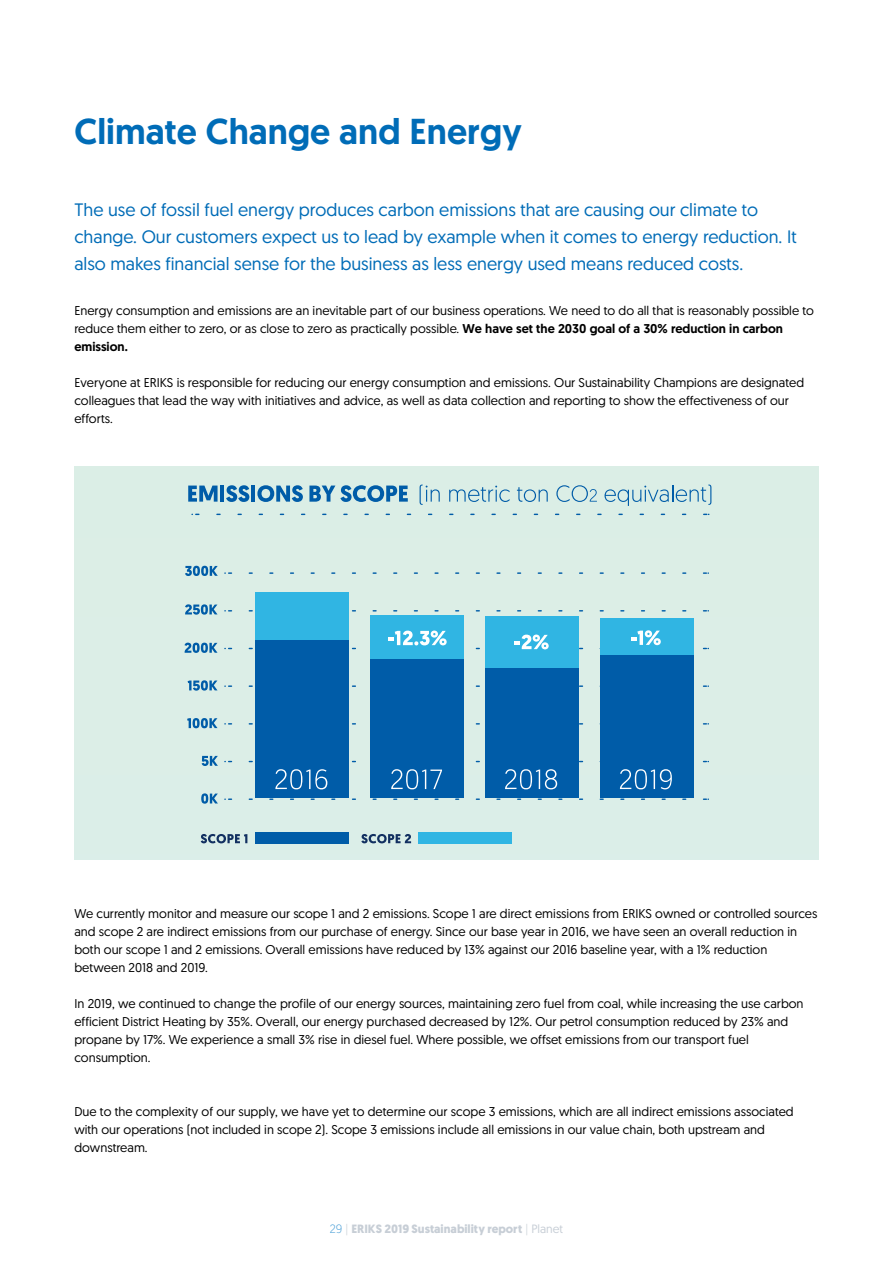
<style>
.page{position:relative;width:893px;height:1263px;background:#fff}
.page>*{position:absolute;margin:0;border:0;box-sizing:border-box;transform-origin:0 0}
.t1{font:500 36px "Geomanist Word";color:#006cb7}
.t2{font:18px/27px "Geomanist Word";color:#006cb7}
.t3{font:12.75px/18px "Geomanist Word";color:#000}
.t4{font:700 12px "Geomanist";color:#c7ced6}
.s1{font-weight:500}
.s2{font-weight:300;color:#469dd6}
.s3{font-weight:300}
.s4{font-weight:400}
</style>
<div class="page">
<div style="left:74px;top:466px;width:745px;height:394px;background:#dceee7"></div>
<svg style="left:192px;top:514px;width:518px;height:1px"></svg>
<svg style="left:225px;top:798px;width:484px;height:2px"></svg>
<svg style="left:188px;top:486px;width:30px;height:16px"></svg>
<hr style="left:220px;top:486px;width:4px;height:16px;background:#005ca8">
<svg style="left:226px;top:485px;width:23px;height:17px"></svg>
<hr style="left:251px;top:486px;width:4px;height:16px;background:#005ca8">
<svg style="left:257px;top:485px;width:46px;height:17px"></svg>
<svg style="left:309px;top:485px;width:99px;height:17px"></svg>
<svg style="left:420px;top:484px;width:20px;height:21px"></svg>
<svg style="left:449px;top:486px;width:61px;height:16px"></svg>
<svg style="left:517px;top:487px;width:31px;height:15px"></svg>
<svg style="left:556px;top:485px;width:41px;height:17px"></svg>
<svg style="left:604px;top:484px;width:107px;height:22px"></svg>
<svg style="left:201px;top:793px;width:17px;height:11px"></svg>
<svg style="left:225px;top:761px;width:484px;height:1px"></svg>
<svg style="left:202px;top:756px;width:16px;height:10px"></svg>
<svg style="left:225px;top:723px;width:484px;height:1px"></svg>
<svg style="left:187px;top:718px;width:30px;height:10px"></svg>
<svg style="left:225px;top:685px;width:484px;height:2px"></svg>
<svg style="left:188px;top:680px;width:29px;height:11px"></svg>
<svg style="left:185px;top:643px;width:32px;height:10px"></svg>
<svg style="left:225px;top:610px;width:484px;height:1px"></svg>
<svg style="left:185px;top:604px;width:32px;height:11px"></svg>
<svg style="left:225px;top:572px;width:484px;height:2px"></svg>
<svg style="left:185px;top:566px;width:33px;height:10px"></svg>
<div style="left:255px;top:592px;width:94px;height:206px;background:#005ca8"></div>
<div style="left:255px;top:832px;width:94px;height:11px;background:#005ca8"></div>
<div style="left:255px;top:592px;width:94px;height:48px;background:#30b5e3"></div>
<svg style="left:275px;top:769px;width:52px;height:20px"></svg>
<div style="left:370px;top:629px;width:93px;height:169px;background:#005ca8"></div>
<div style="left:370px;top:616px;width:93px;height:43px;background:#30b5e3"></div>
<svg style="left:391px;top:769px;width:51px;height:20px"></svg>
<div style="left:485px;top:624px;width:93px;height:174px;background:#005ca8"></div>
<div style="left:485px;top:616px;width:93px;height:52px;background:#30b5e3"></div>
<svg style="left:505px;top:769px;width:52px;height:20px"></svg>
<div style="left:600px;top:639px;width:93px;height:159px;background:#005ca8"></div>
<div style="left:600px;top:619px;width:93px;height:36px;background:#30b5e3"></div>
<svg style="left:620px;top:769px;width:52px;height:20px"></svg>
<svg style="left:201px;top:834px;width:46px;height:9px"></svg>
<div style="left:419px;top:832px;width:93px;height:11px;background:#30b5e3"></div>
<svg style="left:361px;top:834px;width:50px;height:9px"></svg>
<svg style="left:225px;top:630px;width:484px;height:19px"></svg>
<h1 class="t1" style="left:74px;top:108px;width:449px">Climate Change and Energy</h1>
<p class="t2" style="left:74px;top:196px;width:724px">The use of fossil fuel energy produces carbon emissions that are causing our climate to change. Our customers expect us to lead by example when it comes to energy reduction. It also makes financial sense for the business as less energy used means reduced costs.</p>
<p class="t3" style="left:74px;top:301px;width:741px">Energy consumption and emissions are an inevitable part of our business operations. We need to do all that is reasonably possible to reduce them either to zero, or as close to zero as practically possible. <span class="s1">We have set the 2030 goal of a 30% reduction in carbon emission.</span></p>
<p class="t3" style="left:74px;top:373px;width:731px">Everyone at ERIKS is responsible for reducing our energy consumption and emissions. Our Sustainability Champions are designated colleagues that lead the way with initiatives and advice, as well as data collection and reporting to show the effectiveness of our efforts.</p>
<p class="t3" style="left:74px;top:904px;width:744px">We currently monitor and measure our scope 1 and 2 emissions. Scope 1 are direct emissions from ERIKS owned or controlled sources and scope 2 are indirect emissions from our purchase of energy. Since our base year in 2016, we have seen an overall reduction in both our scope 1 and 2 emissions. Overall emissions have reduced by 13% against our 2016 baseline year, with a 1% reduction between 2018 and 2019.</p>
<p class="t3" style="left:74px;top:994px;width:731px">In 2019, we continued to change the profile of our energy sources, maintaining zero fuel from coal, while increasing the use carbon efficient District Heating by 35%. Overall, our energy purchased decreased by 12%. Our petrol consumption reduced by 23% and propane by 17%. We experience a small 3% rise in diesel fuel. Where possible, we offset emissions from our transport fuel consumption.</p>
<p class="t3" style="left:74px;top:1102px;width:721px">Due to the complexity of our supply, we have yet to determine our scope 3 emissions, which are all indirect emissions associated with our operations (not included in scope 2). Scope 3 emissions include all emissions in our value chain, both upstream and downstream.</p>
<p class="t4" style="left:330px;top:1221px;width:235px"><span class="s2">29</span> <span class="s3">|</span> ERIKS 2019 Sustainability report <span class="s3">|</span> <span class="s4">Planet</span></p>
</div>
